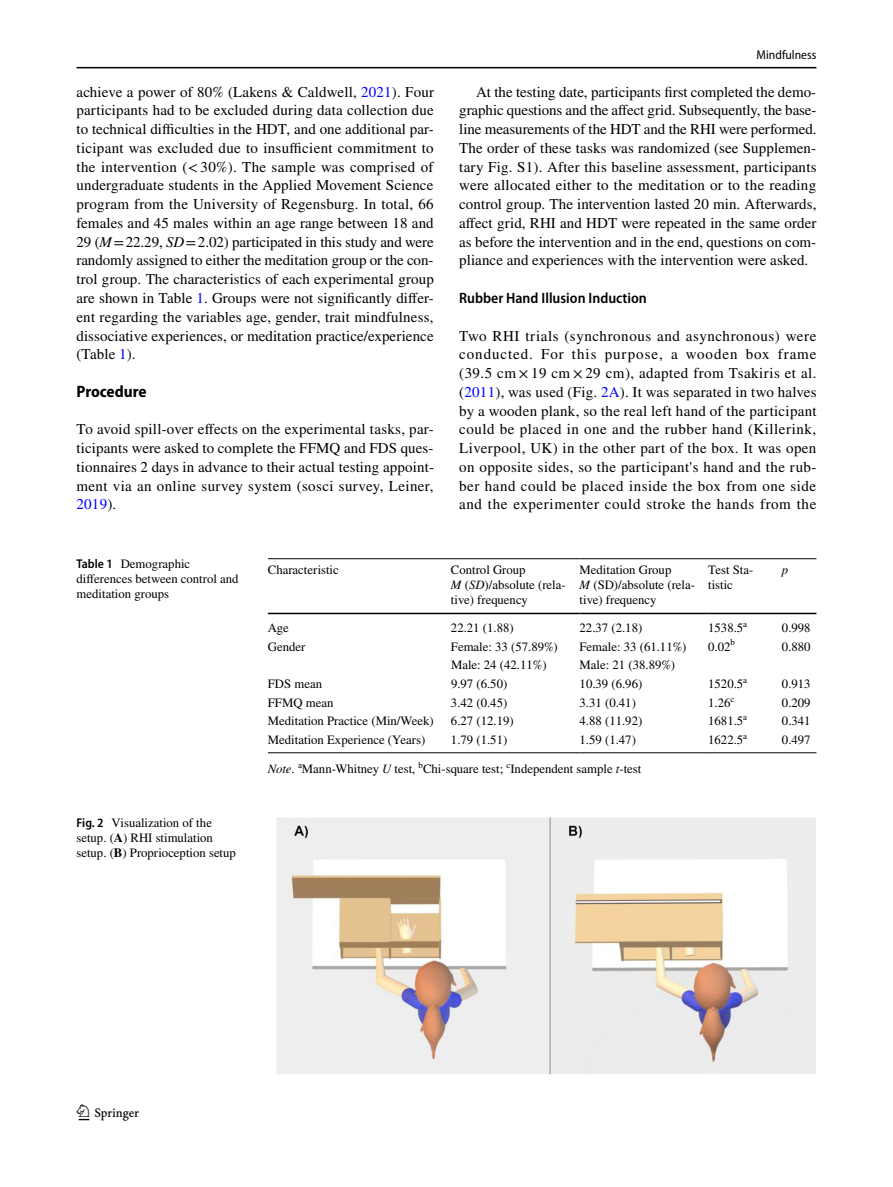
<style>
.page{position:relative;width:893px;height:1187px;background:#fff}
.page>*{position:absolute;margin:0;border:0;box-sizing:border-box;transform-origin:0 0}
.t1{font:22.5px "Springnew Regular 2";color:#000}
.t2{font:700 semi-condensed 16.5px "Myriad Pro";letter-spacing:-.005em;color:#000}
.t3{font:15px/18.8px "STIX";letter-spacing:.015em;color:#000;text-align:justify}
.t4{font:600 semi-condensed 15px "Myriad Pro";color:#000}
.t5{font:12.75px/15px "STIX";color:#000}
.t6{font:semi-condensed 12.75px "Myriad Pro";color:#000}
.t7{font:italic 12.75px "STIX";color:#000}
.s1{color:#00f}
.s2{font-style:italic}
.s3{font-family:"Myriad Pro";font-weight:600;font-stretch:semi-condensed}
.s4{font-weight:700}
</style>
<div class="page">
<hr style="left:77px;top:67px;width:739px;height:1px;background:#000">
<hr style="left:268px;top:558px;width:183px;height:1px;background:#000">
<hr style="left:268px;top:612px;width:183px;height:2px;background:#000">
<hr style="left:451px;top:558px;width:129px;height:1px;background:#000">
<hr style="left:451px;top:612px;width:129px;height:2px;background:#000">
<hr style="left:580px;top:558px;width:128px;height:1px;background:#000">
<hr style="left:580px;top:612px;width:128px;height:2px;background:#000">
<hr style="left:708px;top:558px;width:74px;height:1px;background:#000">
<hr style="left:708px;top:612px;width:74px;height:2px;background:#000">
<hr style="left:782px;top:558px;width:34px;height:1px;background:#000">
<hr style="left:782px;top:612px;width:34px;height:2px;background:#000">
<hr style="left:268px;top:752px;width:183px;height:1px;background:#000">
<hr style="left:451px;top:752px;width:129px;height:1px;background:#000">
<hr style="left:580px;top:752px;width:128px;height:1px;background:#000">
<hr style="left:708px;top:752px;width:74px;height:1px;background:#000">
<hr style="left:782px;top:752px;width:34px;height:1px;background:#000">
<img style="left:277px;top:817px;width:539px;height:256px">
<p class="t3" style="left:76px;top:83px;width:359px">achieve a power of 80% (Lakens &amp; Caldwell, <span class="s1">2021</span>). Four participants had to be excluded during data collection due to technical difficulties in the HDT, and one additional par&shy;ticipant was excluded due to insufficient commitment to the intervention (&lt; 30%). The sample was comprised of undergraduate students in the Applied Movement Science program from the University of Regensburg. In total, 66 females and 45 males within an age range between 18 and 29 (<span class="s2">M</span>=22.29, <span class="s2">SD</span>=2.02) participated in this study and were randomly assigned to either the meditation group or the con&shy;trol group. The characteristics of each experimental group are shown in Table <span class="s1">1</span>. Groups were not significantly differ&shy;ent regarding the variables age, gender, trait mindfulness, dissociative experiences, or meditation practice/experience (Table <span class="s1">1</span>).</p>
<p class="t2" style="left:77px;top:382px;width:72px">Procedure</p>
<p class="t3" style="left:77px;top:421px;width:359px">To avoid spill-over effects on the experimental tasks, par&shy;ticipants were asked to complete the FFMQ and FDS ques&shy;tionnaires 2 days in advance to their actual testing appoint&shy;ment via an online survey system (sosci survey, Leiner, <span class="s1">2019</span>).</p>
<p class="t6" style="left:757px;top:48px;width:61px">Mindfulness</p>
<p class="t3" style="left:459px;top:83px;width:359px;text-indent:17px">At the testing date, participants first completed the demo&shy;graphic questions and the affect grid. Subsequently, the base&shy;line measurements of the HDT and the RHI were performed.<br>The order of these tasks was randomized (see Supplemen&shy;tary Fig. S1). After this baseline assessment, participants were allocated either to the meditation or to the reading control group. The intervention lasted 20 min. Afterwards, affect grid, RHI and HDT were repeated in the same order as before the intervention and in the end, questions on com&shy;pliance and experiences with the intervention were asked.</p>
<p class="t4" style="left:459px;top:290px;width:189px">Rubber Hand Illusion Induction</p>
<p class="t3" style="left:459px;top:327px;width:359px">Two RHI trials (synchronous and asynchronous) were conducted. For this purpose, a wooden box frame (39.5 cm × 19 cm × 29 cm), adapted from Tsakiris et al. (<span class="s1">2011</span>), was used (Fig. <span class="s1">2A</span>). It was separated in two halves by a wooden plank, so the real left hand of the participant could be placed in one and the rubber hand (Killerink, Liverpool, UK) in the other part of the box. It was open on opposite sides, so the participant's hand and the rub&shy;ber hand could be placed inside the box from one side and the experimenter could stroke the hands from the</p>
<p class="t5" style="left:77px;top:557px;width:163px"><span class="s3">Table 1</span> Demographic differences between control and meditation groups</p>
<p class="t5" style="left:77px;top:816px;width:161px"><span class="s3">Fig. 2</span> Visualization of the setup. (<span class="s4">A</span>) RHI stimulation setup. (<span class="s4">B</span>) Proprioception setup</p>
<p class="t5" style="left:268px;top:562px;width:72px">Characteristic</p>
<p class="t5" style="left:451px;top:562px;width:116px">Control Group<br><span class="s2">M</span> (<span class="s2">SD</span>)/absolute (rela&shy;tive) frequency</p>
<p class="t5" style="left:580px;top:562px;width:117px">Meditation Group<br><span class="s2">M</span> (SD)/absolute (rela&shy;tive) frequency</p>
<p class="t5" style="left:708px;top:562px;width:47px">Test Sta&shy;tistic</p>
<p class="t7" style="left:782px;top:560px;width:8px">p</p>
<p class="t5" style="left:268px;top:621px;width:22px">Age</p>
<p class="t5" style="left:451px;top:621px;width:64px">22.21 (1.88)</p>
<p class="t5" style="left:580px;top:621px;width:64px">22.37 (2.18)</p>
<p class="t5" style="left:708px;top:621px;width:41px">1538.5<sup>a</sup></p>
<p class="t5" style="left:782px;top:621px;width:30px">0.998</p>
<p class="t5" style="left:268px;top:639px;width:39px">Gender</p>
<p class="t5" style="left:451px;top:639px;width:108px">Female: 33 (57.89%)</p>
<p class="t5" style="left:580px;top:639px;width:108px">Female: 33 (61.11%)</p>
<p class="t5" style="left:708px;top:639px;width:28px">0.02<sup>b</sup></p>
<p class="t5" style="left:782px;top:639px;width:30px">0.880</p>
<p class="t5" style="left:451px;top:658px;width:97px">Male: 24 (42.11%)</p>
<p class="t5" style="left:580px;top:658px;width:97px">Male: 21 (38.89%)</p>
<p class="t5" style="left:268px;top:677px;width:56px">FDS mean</p>
<p class="t5" style="left:451px;top:677px;width:58px">9.97 (6.50)</p>
<p class="t5" style="left:580px;top:677px;width:64px">10.39 (6.96)</p>
<p class="t5" style="left:708px;top:677px;width:41px">1520.5<sup>a</sup></p>
<p class="t5" style="left:782px;top:677px;width:30px">0.913</p>
<p class="t5" style="left:268px;top:695px;width:67px">FFMQ mean</p>
<p class="t5" style="left:451px;top:695px;width:58px">3.42 (0.45)</p>
<p class="t5" style="left:580px;top:695px;width:58px">3.31 (0.41)</p>
<p class="t5" style="left:708px;top:695px;width:28px">1.26<sup>c</sup></p>
<p class="t5" style="left:782px;top:695px;width:30px">0.209</p>
<p class="t5" style="left:268px;top:714px;width:167px">Meditation Practice (Min/Week)</p>
<p class="t5" style="left:451px;top:714px;width:64px">6.27 (12.19)</p>
<p class="t5" style="left:580px;top:714px;width:64px">4.88 (11.92)</p>
<p class="t5" style="left:708px;top:714px;width:41px">1681.5<sup>a</sup></p>
<p class="t5" style="left:782px;top:714px;width:30px">0.341</p>
<p class="t5" style="left:268px;top:733px;width:159px">Meditation Experience (Years)</p>
<p class="t5" style="left:451px;top:733px;width:58px">1.79 (1.51)</p>
<p class="t5" style="left:580px;top:733px;width:58px">1.59 (1.47)</p>
<p class="t5" style="left:708px;top:733px;width:41px">1622.5<sup>a</sup></p>
<p class="t5" style="left:782px;top:733px;width:30px">0.497</p>
<p class="t5" style="left:268px;top:762px;width:375px"><span class="s2">Note</span>. <sup>a</sup>Mann-Whitney <span class="s2">U</span> test, <sup>b</sup>Chi-square test; <sup>c</sup>Independent sample <span class="s2">t</span>-test</p>
<h1 class="t1" style="left:79px;top:1104px;width:62px">1 3</h1>
</div>
